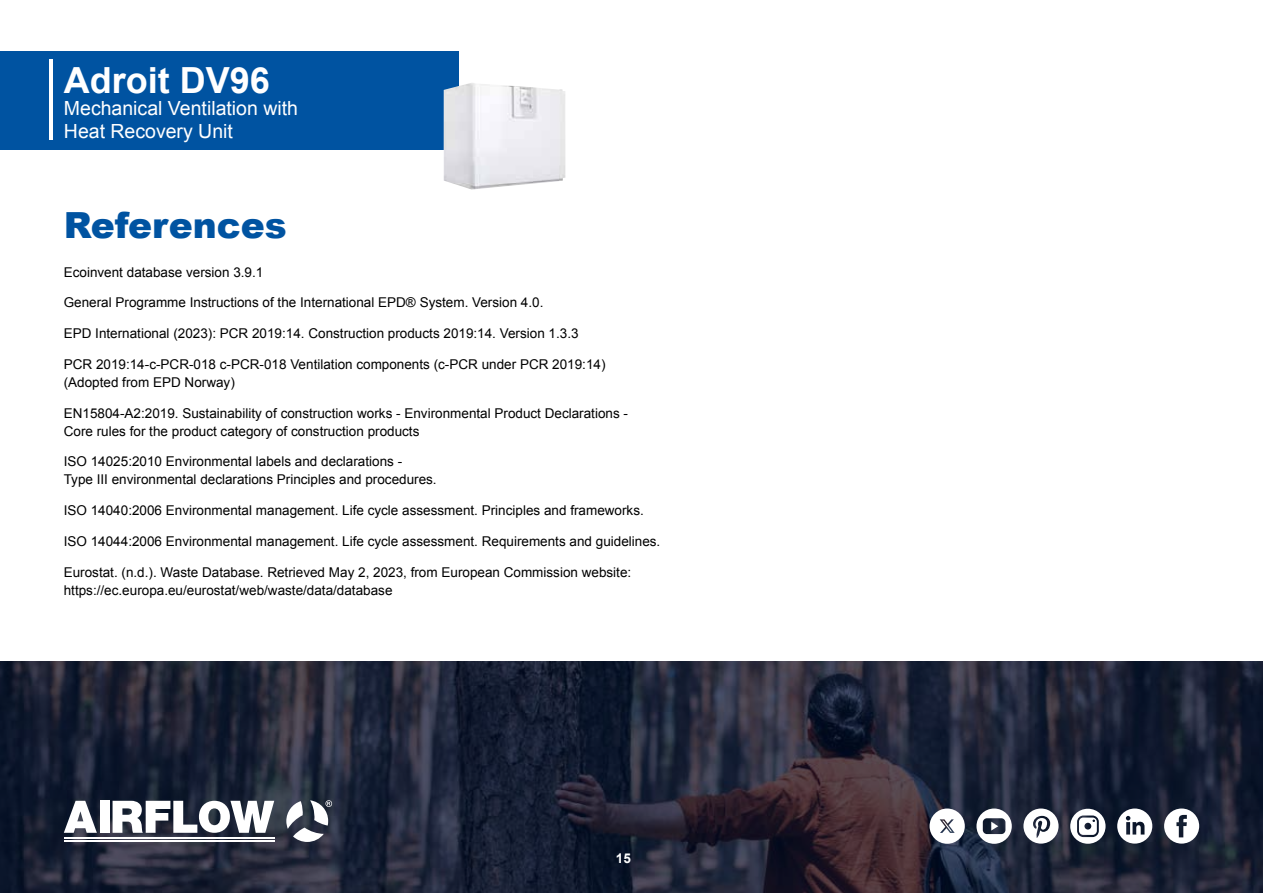
<style>
.page{position:relative;width:1263px;height:893px;background:#fff}
.page>*{position:absolute;margin:0;border:0;box-sizing:border-box;transform-origin:0 0}
.t1{font:900 36px "Arial";color:#0053a1}
.t2{font:700 36px "Arial";color:#fff}
.t3{font:19.5px/22.5px "Arial";color:#fff}
.t4{font:13.5px/18px "Arial";color:#000}
.t5{font:700 13.5px "Arial";color:#fff}
</style>
<div class="page">
<img style="left:0;top:662px;width:1263px;height:231px">
<svg style="left:64px;top:801px;width:33px;height:32px"></svg>
<div style="left:100px;top:801px;width:10px;height:32px;background:#fff"></div>
<svg style="left:113px;top:801px;width:161px;height:32px"></svg>
<hr style="left:64px;top:837px;width:210px;height:1px;background:#fff">
<hr style="left:64px;top:840px;width:210px;height:2px;background:#fff">
<svg style="left:286px;top:800px;width:46px;height:42px"></svg>
<svg style="left:1164px;top:808px;width:35px;height:36px"></svg>
<svg style="left:1023px;top:808px;width:35px;height:36px"></svg>
<svg style="left:1117px;top:808px;width:35px;height:36px"></svg>
<svg style="left:976px;top:808px;width:36px;height:36px"></svg>
<svg style="left:1070px;top:809px;width:35px;height:35px"></svg>
<svg style="left:929px;top:808px;width:36px;height:36px"></svg>
<div style="left:0;top:51px;width:459px;height:98px;background:#0053a1"></div>
<hr style="left:49px;top:59px;width:4px;height:81px;background:#fff">
<img style="left:444px;top:83px;width:121px;height:107px">
<h1 class="t2" style="left:64px;top:56px;width:208px">Adroit DV96</h1>
<h2 class="t3" style="left:64px;top:97px;width:236px">Mechanical Ventilation with<br>Heat Recovery Unit</h2>
<h1 class="t1" style="left:64px;top:199px;width:225px">References</h1>
<p class="t4" style="left:64px;top:263px;width:201px">Ecoinvent database version 3.9.1</p>
<p class="t4" style="left:64px;top:294px;width:481px">General Programme Instructions of the International EPD® System. Version 4.0.</p>
<p class="t4" style="left:64px;top:325px;width:516px">EPD International (2023): PCR 2019:14. Construction products 2019:14. Version 1.3.3</p>
<p class="t4" style="left:64px;top:355px;width:543px">PCR 2019:14-c-PCR-018 c-PCR-018 Ventilation components (c-PCR under PCR 2019:14) (Adopted from EPD Norway)</p>
<p class="t4" style="left:64px;top:404px;width:566px">EN15804-A2:2019. Sustainability of construction works - Environmental Product Declarations -<br>Core rules for the product category of construction products</p>
<p class="t4" style="left:64px;top:453px;width:374px">ISO 14025:2010 Environmental labels and declarations -<br>Type III environmental declarations Principles and procedures.</p>
<p class="t4" style="left:64px;top:502px;width:581px">ISO 14040:2006 Environmental management. Life cycle assessment. Principles and frameworks.</p>
<p class="t4" style="left:64px;top:532px;width:598px">ISO 14044:2006 Environmental management. Life cycle assessment. Requirements and guidelines.</p>
<p class="t4" style="left:64px;top:563px;width:569px">Eurostat. (n.d.). Waste Database. Retrieved May 2, 2023, from European Commission website: https://ec.europa.eu/eurostat/web/waste/data/database</p>
<p class="t5" style="left:616px;top:849px;width:17px">15</p>
</div>
